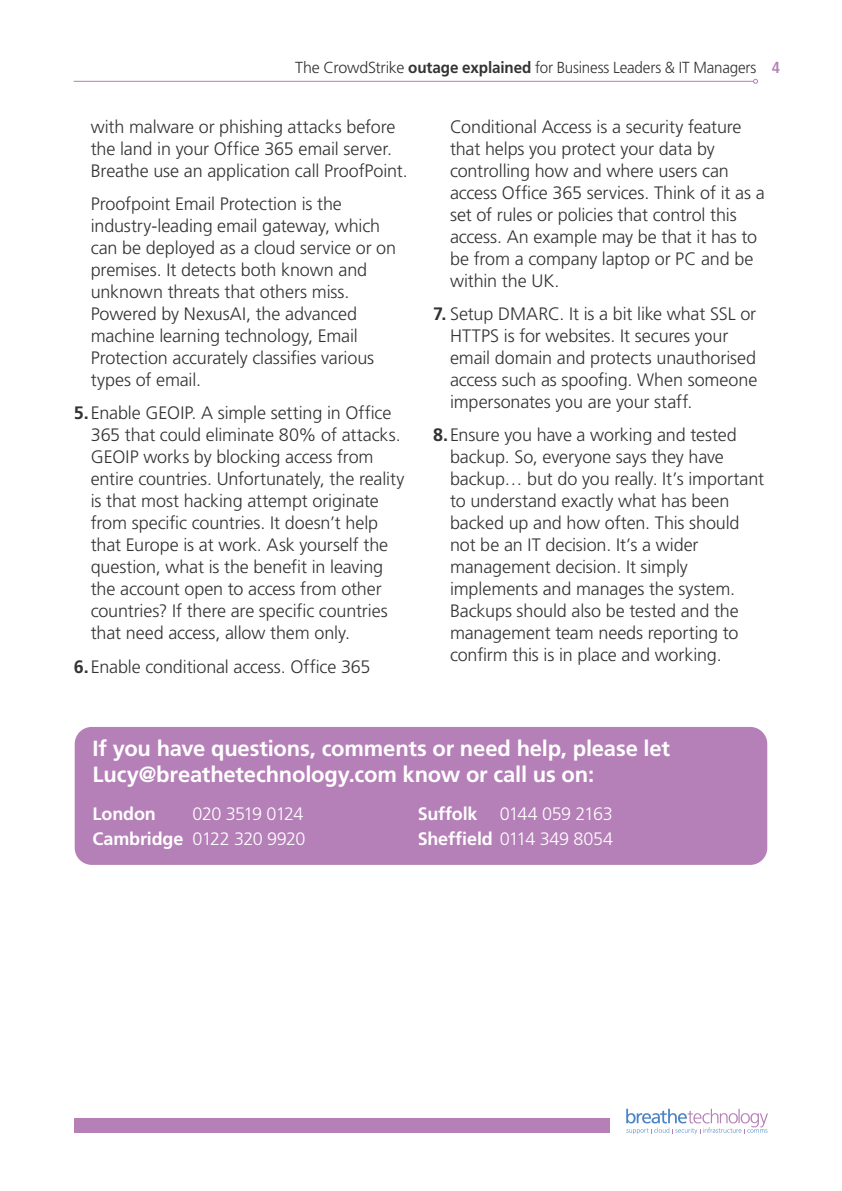
<style>
.page{position:relative;width:842px;height:1191px;background:#fff}
.page>*{position:absolute;margin:0;border:0;box-sizing:border-box;transform-origin:0 0}
.body_copy{font:700 22px/26px "Frutiger LT Std";letter-spacing:-.01em;color:#fff}
.body_copy-2{font:300 18px/22px "Frutiger LT Std";letter-spacing:-.005em;color:#333}
.t1{font:300 18px "Frutiger LT Std";letter-spacing:-.04em;color:#fff}
.t2{font:300 18px "Frutiger LT Std";letter-spacing:-.02em;color:#fff}
.t3{font:700 18px "Frutiger LT Std";letter-spacing:-.01em;color:#fff}
.t4{font:300 16px "Frutiger LT Std";letter-spacing:-.015em;color:#333}
.s1{font-weight:700}
.s2{font-weight:700;font-stretch:condensed;color:#b57fb7}
</style>
<div class="page">
<svg style="left:626px;top:1108px;width:142px;height:26px"></svg>
<hr style="left:74px;top:81px;width:679px;height:1px;background:#b57fb7">
<svg style="left:753px;top:79px;width:5px;height:5px"></svg>
<div style="left:74px;top:1118px;width:535px;height:14px;background:#b57fb7"></div>
<div style="left:75px;top:727px;width:692px;height:138px;background:#b57fb7;border-radius:17px"></div>
<p class="t4" style="left:295px;top:58px;width:486px">The CrowdStrike <span class="s1">outage explained</span> for Business Leaders &amp; IT Managers <span class="s2">4</span></p>
<p class="body_copy-2" style="left:91px;top:116px;width:319px">with malware or phishing attacks before the land in your Office 365 email server.<br>Breathe use an application call ProofPoint.</p>
<p class="body_copy-2" style="left:91px;top:193px;width:307px">Proofpoint Email Protection is the industry-leading email gateway, which can be deployed as a cloud service or on premises. It detects both known and unknown threats that others miss.<br>Powered by NexusAI, the advanced machine learning technology, Email Protection accurately classifies various types of email.</p>
<p class="body_copy-2" style="left:91px;top:402px;width:315px;text-indent:-17px"><span class="s1">5.</span>Enable GEOIP. A simple setting in Office 365 that could eliminate 80% of attacks.<br>GEOIP works by blocking access from entire countries. Unfortunately, the reality is that most hacking attempt originate from specific countries. It doesn’t help that Europe is at work. Ask yourself the question, what is the benefit in leaving the account open to access from other countries? If there are specific countries that need access, allow them only.</p>
<p class="body_copy-2" style="left:74px;top:656px;width:298px"><span class="s1">6.</span>Enable conditional access. Office 365</p>
<p class="body_copy-2" style="left:450px;top:116px;width:316px">Conditional Access is a security feature that helps you protect your data by controlling how and where users can access Office 365 services. Think of it as a set of rules or policies that control this access. An example may be that it has to be from a company laptop or PC and be within the UK.</p>
<p class="body_copy-2" style="left:450px;top:303px;width:309px;text-indent:-17px"><span class="s1">7.</span> Setup DMARC. It is a bit like what SSL or HTTPS is for websites. It secures your email domain and protects unauthorised access such as spoofing. When someone impersonates you are your staff.</p>
<p class="body_copy-2" style="left:450px;top:424px;width:316px;text-indent:-17px"><span class="s1">8.</span>Ensure you have a working and tested backup. So, everyone says they have backup… but do you really. It’s important to understand exactly what has been backed up and how often. This should not be an IT decision. It’s a wider management decision. It simply implements and manages the system.<br>Backups should also be tested and the management team needs reporting to confirm this is in place and working.</p>
<p class="body_copy" style="left:93px;top:735px;width:579px">If you have questions, comments or need help, please let<br>Lucy@breathetechnology.com know or call us on:</p>
<p class="t3" style="left:93px;top:803px;width:65px">London</p>
<p class="t1" style="left:193px;top:804px;width:112px">020 3519 0124</p>
<p class="t1" style="left:93px;top:829px;width:215px"><span class="s1">Cambridge</span> 0122 320 9920</p>
<p class="t1" style="left:418px;top:804px;width:197px"><span class="s1">Suffolk</span> 0144 059 2163</p>
<p class="t2" style="left:418px;top:829px;width:197px"><span class="s1">Sheffield</span> 0114 349 8054</p>
</div>
